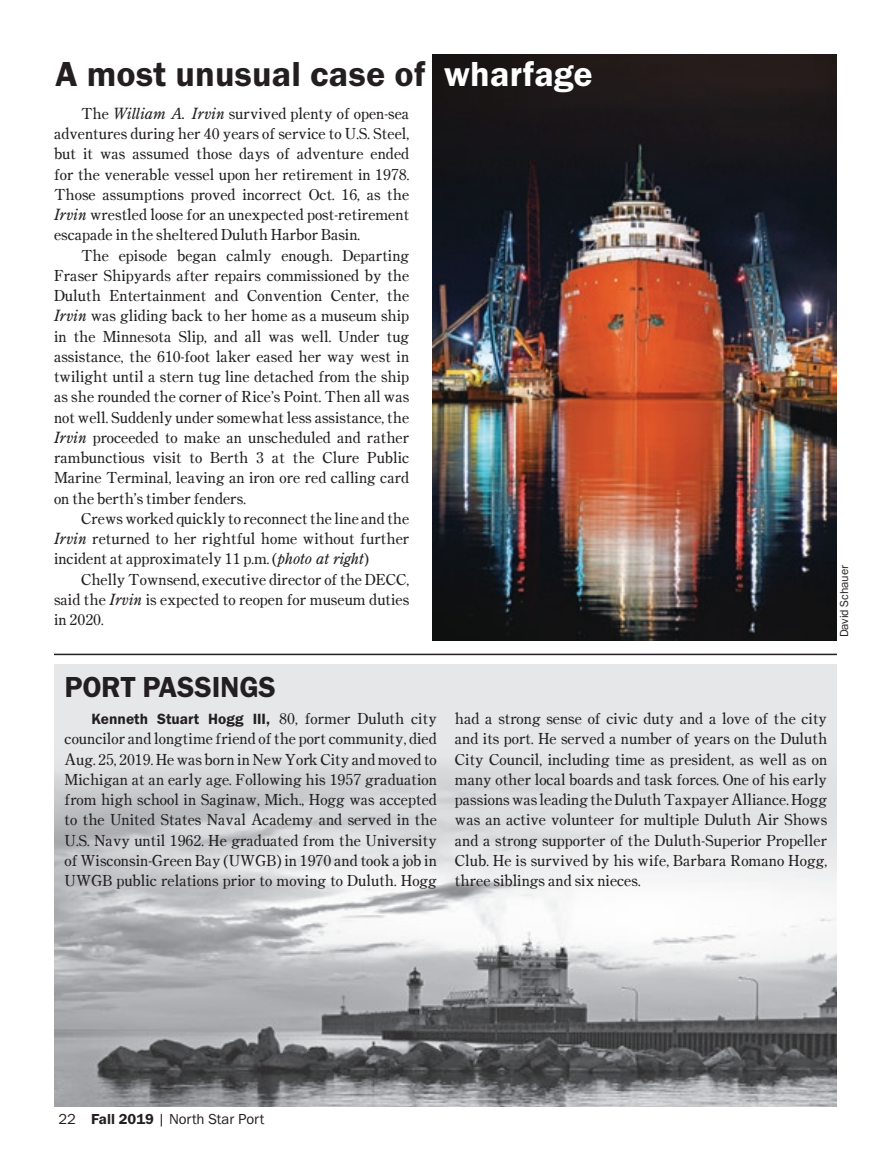
<style>
.page{position:relative;width:891px;height:1161px;background:#fff}
.page>*{position:absolute;margin:0;border:0;box-sizing:border-box;transform-origin:0 0}
.body{font:36px "Franklin Gothic URW Dem";letter-spacing:.005em;color:#231f20}
.body-2{font:30px "Franklin Gothic URW Dem";letter-spacing:-.005em;color:#231f20}
.Body_Paragraph_Summe{font:15.3px/20.2px "Century Oldstyle ICG";color:#231f20;text-align:justify}
.t1{font:15px "Franklin Gothic URW Boo";color:#231f20}
.bylines{font:12px "Franklin Gothic URW Boo";letter-spacing:-.01em;color:#231f20}
.s1{color:#fff}
.s2{font-family:"Century Old Style Std";font-style:italic}
.s3{font-family:"Franklin Gothic URW Dem"}
</style>
<div class="page">
<img style="left:432px;top:54px;width:405px;height:587px">
<div style="left:54px;top:664px;width:783px;height:309px;background:#e6e7e9"></div>
<hr style="left:54px;top:654px;width:783px;height:1px;background:#231f20">
<img style="left:54px;top:766px;width:783px;height:341px">
<p class="body" style="left:56px;top:51px;width:539px">A most unusual case of <span class="s1">wharfage</span></p>
<p class="Body_Paragraph_Summe" style="left:54px;top:103px;width:357px;text-indent:27px">The <span class="s2">William A. Irvin</span> survived plenty of open-sea adventures during her 40 years of service to U.S. Steel, but it was assumed those days of adventure ended for the venerable vessel upon her retirement in 1978.<br>Those assumptions proved incorrect Oct. 16, as the <span class="s2">Irvin</span> wrestled loose for an unexpected post-retirement escapade in the sheltered Duluth Harbor Basin.</p>
<p class="Body_Paragraph_Summe" style="left:54px;top:245px;width:357px;text-indent:27px">The episode began calmly enough. Departing Fraser Shipyards after repairs commissioned by the Duluth Entertainment and Convention Center, the <span class="s2">Irvin</span> was gliding back to her home as a museum ship in the Minnesota Slip, and all was well. Under tug assistance, the 610-foot laker eased her way west in twilight until a stern tug line detached from the ship as she rounded the corner of Rice’s Point. Then all was not well. Suddenly under somewhat less assistance, the <span class="s2">Irvin</span> proceeded to make an unscheduled and rather rambunctious visit to Berth 3 at the Clure Public Marine Terminal, leaving an iron ore red calling card on the berth’s timber fenders.</p>
<p class="Body_Paragraph_Summe" style="left:54px;top:508px;width:357px;text-indent:27px">Crews worked quickly to reconnect the line and the <span class="s2">Irvin</span> returned to her rightful home without further incident at approximately 11 p.m. (<span class="s2">photo at right</span>)</p>
<p class="Body_Paragraph_Summe" style="left:54px;top:569px;width:357px;text-indent:27px">Chelly Townsend, executive director of the DECC, said the <span class="s2">Irvin</span> is expected to reopen for museum duties in 2020.</p>
<p class="bylines" style="left:837px;top:637px;width:73px;rotate:-90deg">David Schauer</p>
<p class="body-2" style="left:65px;top:669px;width:213px">PORT PASSINGS</p>
<p class="Body_Paragraph_Summe" style="left:65px;top:708px;width:374px;text-indent:27px"><span class="s3">Kenneth Stuart Hogg III,</span> 80, former Duluth city councilor and longtime friend of the port community, died Aug. 25, 2019. He was born in New York City and moved to Michigan at an early age. Following his 1957 graduation from high school in Saginaw, Mich., Hogg was accepted to the United States Naval Academy and served in the U.S. Navy until 1962. He graduated from the University of Wisconsin-Green Bay (UWGB) in 1970 and took a job in UWGB public relations prior to moving to Duluth. Hogg</p>
<p class="Body_Paragraph_Summe" style="left:455px;top:708px;width:374px">had a strong sense of civic duty and a love of the city and its port. He served a number of years on the Duluth City Council, including time as president, as well as on many other local boards and task forces. One of his early passions was leading the Duluth Taxpayer Alliance. Hogg was an active volunteer for multiple Duluth Air Shows and a strong supporter of the Duluth-Superior Propeller Club. He is survived by his wife, Barbara Romano Hogg, three siblings and six nieces.</p>
<p class="t1" style="left:58px;top:1109px;width:207px">22 <span class="s3">Fall 2019</span> | North Star Port</p>
</div>
